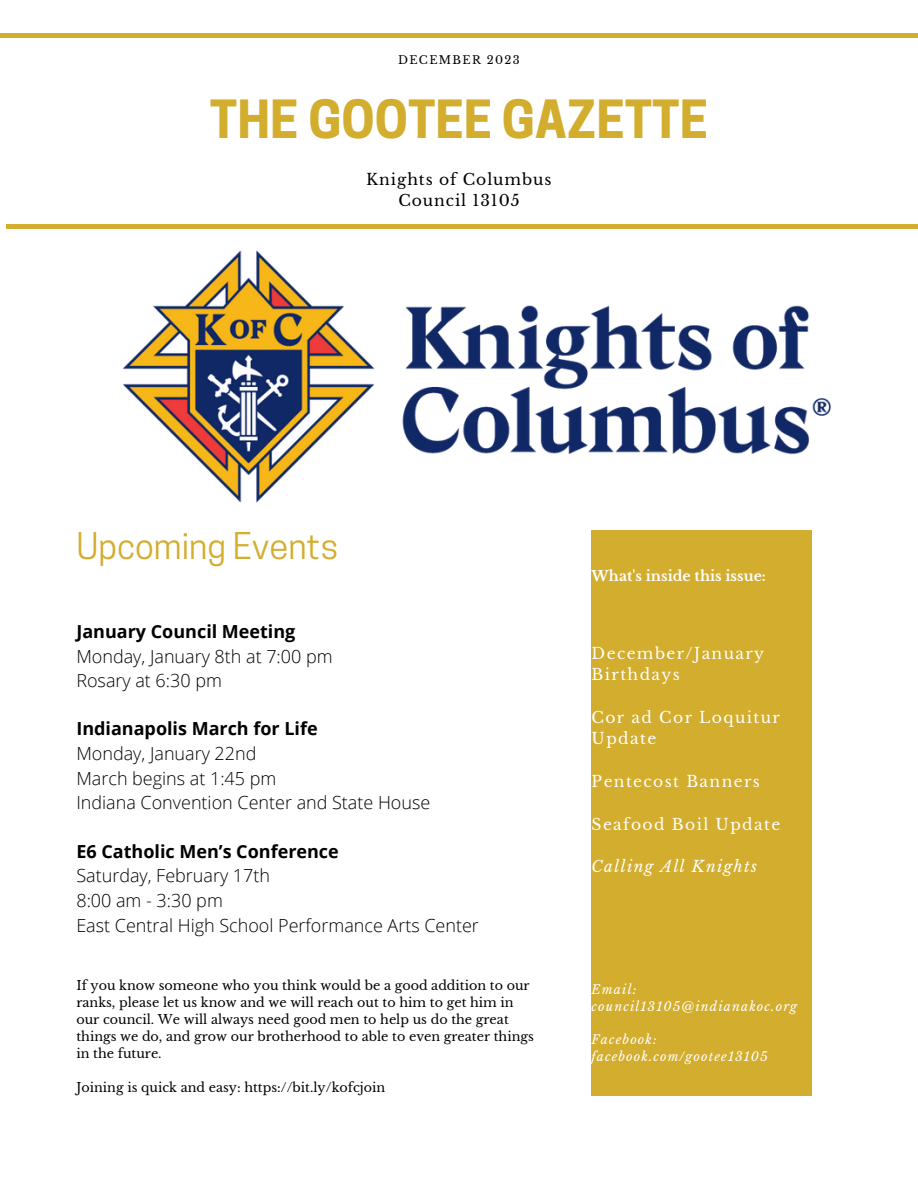
<style>
.page{position:relative;width:918px;height:1188px;background:#fff}
.page>*{position:absolute;margin:0;border:0;box-sizing:border-box;transform-origin:0 0}
.t1{font:700 49.35px "Cooper Hewitt";color:#d3ad2d}
.t2{font:34.5px "Cooper Hewitt";color:#d3ad2d}
.t3{font:300 18px "Open Sans";color:#000}
.t4{font:700 18px "Open Sans";color:#000}
.t5{font:15.45px/21.3px "Libre Baskerville";letter-spacing:.09em;color:#fff}
.t6{font:15.45px "Libre Baskerville";letter-spacing:.06em;color:#000}
.t7{font:italic 15.45px "Libre Baskerville";letter-spacing:.09em;color:#fff}
.t8{font:700 14.1px "Libre Baskerville";color:#fff}
.t9{font:12.75px/17px "Libre Baskerville";color:#000}
.t10{font:italic 12.45px/16.6px "Libre Baskerville";letter-spacing:.09em;color:#fff}
.t11{font:11.25px "Libre Baskerville";letter-spacing:.12em;color:#000}
</style>
<div class="page">
<div style="left:592px;top:530px;width:220px;height:566px;background:#d3ad2d"></div>
<hr style="left:0;top:34px;width:918px;height:4px;background:#d3ad2d">
<div style="left:7px;top:224px;width:911px;height:5px;background:#d3ad2d"></div>
<img style="left:123px;top:250px;width:708px;height:253px">
<p class="t11" style="left:398px;top:53px;width:123px">DECEMBER 2023</p>
<p class="t1" style="left:210px;top:101px;width:500px">THE GOOTEE GAZETTE</p>
<p class="t6" style="left:366px;top:170px;width:187px">Knights of Columbus</p>
<p class="t6" style="left:398px;top:191px;width:123px">Council 13105</p>
<p class="t2" style="left:76px;top:533px;width:264px">Upcoming Events</p>
<p class="t4" style="left:76px;top:619px;width:221px">January Council Meeting</p>
<p class="t3" style="left:76px;top:643px;width:258px">Monday, January 8th at 7:00 pm</p>
<p class="t3" style="left:76px;top:668px;width:147px">Rosary at 6:30 pm</p>
<p class="t4" style="left:76px;top:716px;width:243px">Indianapolis March for Life</p>
<p class="t3" style="left:76px;top:741px;width:182px">Monday, January 22nd</p>
<p class="t3" style="left:76px;top:766px;width:202px">March begins at 1:45 pm</p>
<p class="t3" style="left:76px;top:790px;width:355px">Indiana Convention Center and State House</p>
<p class="t4" style="left:76px;top:838px;width:264px">E6 Catholic Men’s Conference</p>
<p class="t3" style="left:76px;top:863px;width:195px">Saturday, February 17th</p>
<p class="t3" style="left:76px;top:888px;width:148px">8:00 am - 3:30 pm</p>
<p class="t3" style="left:76px;top:913px;width:404px">East Central High School Performance Arts Center</p>
<p class="t9" style="left:76px;top:977px;width:459px">If you know someone who you think would be a good addition to our ranks, please let us know and we will reach out to him to get him in our council. We will always need good men to help us do the great things we do, and grow our brotherhood to able to even greater things in the future.</p>
<p class="t9" style="left:76px;top:1079px;width:310px">Joining is quick and easy: https://bit.ly/kofcjoin</p>
<p class="t8" style="left:592px;top:567px;width:176px">What's inside this issue:</p>
<p class="t5" style="left:592px;top:643px;width:174px">December/January<br>Birthdays</p>
<p class="t5" style="left:592px;top:707px;width:190px">Cor ad Cor Loquitur<br>Update</p>
<p class="t5" style="left:592px;top:771px;width:170px">Pentecost Banners</p>
<p class="t5" style="left:592px;top:814px;width:190px">Seafood Boil Update</p>
<p class="t7" style="left:592px;top:857px;width:167px">Calling All Knights</p>
<p class="t10" style="left:592px;top:982px;width:207px">Email: council13105@indianakoc.org</p>
<p class="t10" style="left:592px;top:1031px;width:67px">Facebook:</p>
<p class="t10" style="left:592px;top:1048px;width:178px">facebook.com/gootee13105</p>
</div>
